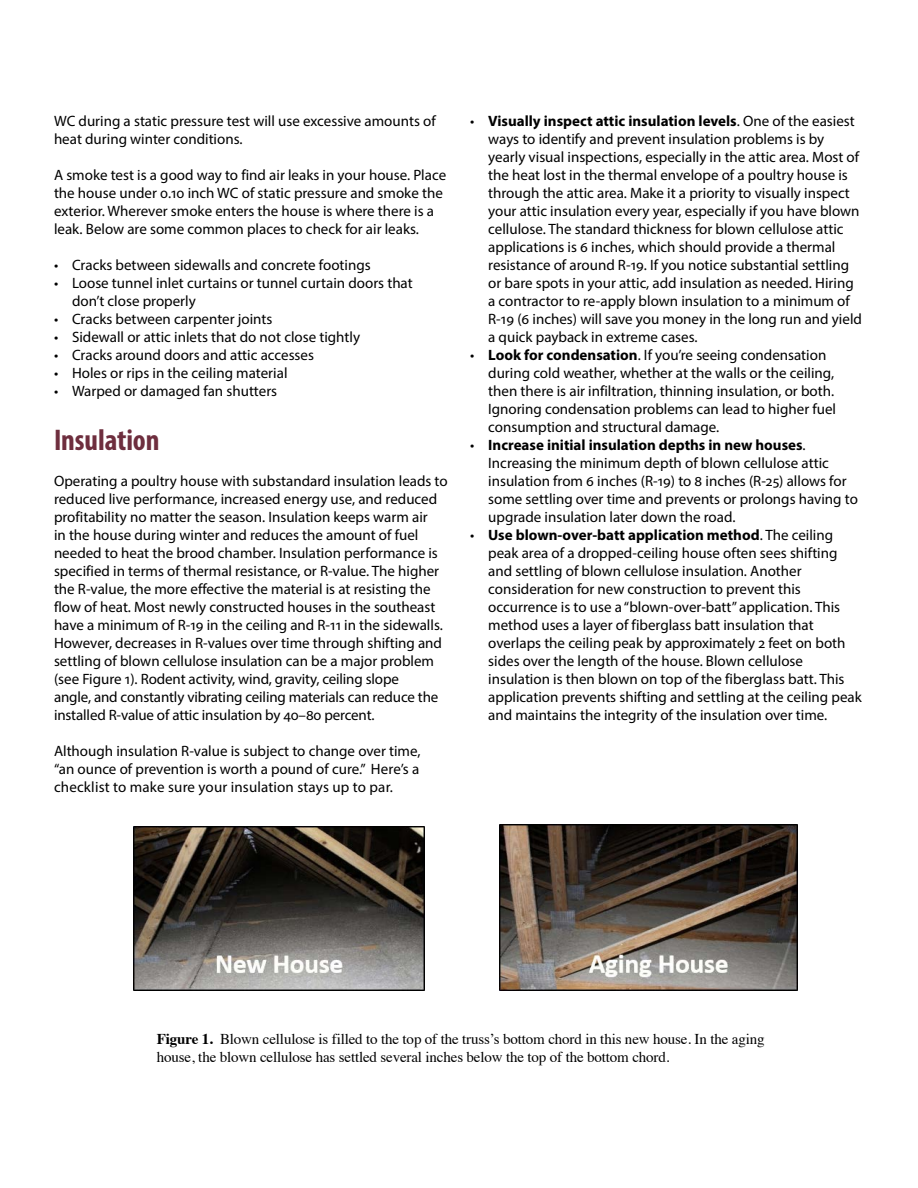
<style>
.page{position:relative;width:918px;height:1188px;background:#fff}
.page>*{position:absolute;margin:0;border:0;box-sizing:border-box;transform-origin:0 0}
.H2-Color{font:700 condensed 30px "Myriad Pro";letter-spacing:-.005em;color:#6e2e3e}
.Body_Text{font:15px/18px "Myriad Pro";color:#000}
.t1{font:15px/18px "Times";letter-spacing:-.01em;color:#000}
.s1{font-weight:700}
</style>
<div class="page">
<img style="left:134px;top:826px;width:291px;height:164px">
<img style="left:500px;top:825px;width:298px;height:165px">
<p class="Body_Text" style="left:54px;top:112px;width:383px">WC during a static pressure test will use excessive amounts of heat during winter conditions.</p>
<p class="Body_Text" style="left:54px;top:166px;width:394px">A smoke test is a good way to find air leaks in your house. Place the house under 0.10 inch WC of static pressure and smoke the exterior. Wherever smoke enters the house is where there is a leak. Below are some common places to check for air leaks.</p>
<p class="Body_Text" style="left:54px;top:256px;width:318px">• Cracks between sidewalls and concrete footings</p>
<p class="Body_Text" style="left:72px;top:274px;width:342px;text-indent:-18px">• Loose tunnel inlet curtains or tunnel curtain doors that don’t close properly</p>
<p class="Body_Text" style="left:54px;top:310px;width:220px">• Cracks between carpenter joints</p>
<p class="Body_Text" style="left:54px;top:328px;width:308px">• Sidewall or attic inlets that do not close tightly</p>
<p class="Body_Text" style="left:54px;top:346px;width:262px">• Cracks around doors and attic accesses</p>
<p class="Body_Text" style="left:54px;top:364px;width:235px">• Holes or rips in the ceiling material</p>
<p class="Body_Text" style="left:54px;top:382px;width:225px">• Warped or damaged fan shutters</p>
<h2 class="H2-Color" style="left:54px;top:421px;width:107px">Insulation</h2>
<p class="Body_Text" style="left:54px;top:472px;width:395px">Operating a poultry house with substandard insulation leads to reduced live performance, increased energy use, and reduced profitability no matter the season. Insulation keeps warm air<br>in the house during winter and reduces the amount of fuel needed to heat the brood chamber. Insulation performance is specified in terms of thermal resistance, or R-value. The higher the R-value, the more effective the material is at resisting the flow of heat. Most newly constructed houses in the southeast have a minimum of R-19 in the ceiling and R-11 in the sidewalls.<br>However, decreases in R-values over time through shifting and settling of blown cellulose insulation can be a major problem (see Figure 1). Rodent activity, wind, gravity, ceiling slope<br>angle, and constantly vibrating ceiling materials can reduce the installed R-value of attic insulation by 40–80 percent.</p>
<p class="Body_Text" style="left:54px;top:742px;width:368px;text-align:justify">Although insulation R-value is subject to change over time, “an ounce of prevention is worth a pound of cure.” Here’s a checklist to make sure your insulation stays up to par.</p>
<p class="Body_Text" style="left:488px;top:112px;width:375px;text-indent:-18px">• <span class="s1">Visually inspect attic insulation levels</span>. One of the easiest ways to identify and prevent insulation problems is by yearly visual inspections, especially in the attic area. Most of the heat lost in the thermal envelope of a poultry house is through the attic area. Make it a priority to visually inspect your attic insulation every year, especially if you have blown cellulose. The standard thickness for blown cellulose attic applications is 6 inches, which should provide a thermal resistance of around R-19. If you notice substantial settling or bare spots in your attic, add insulation as needed. Hiring a contractor to re-apply blown insulation to a minimum of R-19 (6 inches) will save you money in the long run and yield a quick payback in extreme cases.</p>
<p class="Body_Text" style="left:488px;top:346px;width:349px;text-indent:-18px">• <span class="s1">Look for condensation</span>. If you’re seeing condensation during cold weather, whether at the walls or the ceiling, then there is air infiltration, thinning insulation, or both.<br>Ignoring condensation problems can lead to higher fuel consumption and structural damage.</p>
<p class="Body_Text" style="left:488px;top:436px;width:371px;text-indent:-18px">• <span class="s1">Increase initial insulation depths in new houses</span>.<br>Increasing the minimum depth of blown cellulose attic insulation from 6 inches (R-19) to 8 inches (R-25) allows for some settling over time and prevents or prolongs having to upgrade insulation later down the road.</p>
<p class="Body_Text" style="left:488px;top:526px;width:375px;text-indent:-18px">• <span class="s1">Use blown-over-batt application method</span>. The ceiling peak area of a dropped-ceiling house often sees shifting and settling of blown cellulose insulation. Another consideration for new construction to prevent this occurrence is to use a “blown-over-batt” application. This method uses a layer of fiberglass batt insulation that overlaps the ceiling peak by approximately 2 feet on both sides over the length of the house. Blown cellulose insulation is then blown on top of the fiberglass batt. This application prevents shifting and settling at the ceiling peak and maintains the integrity of the insulation over time.</p>
<p class="t1" style="left:157px;top:1029px;width:609px"><span class="s1">Figure 1.</span> Blown cellulose is filled to the top of the truss’s bottom chord in this new house. In the aging house, the blown cellulose has settled several inches below the top of the bottom chord.</p>
</div>
